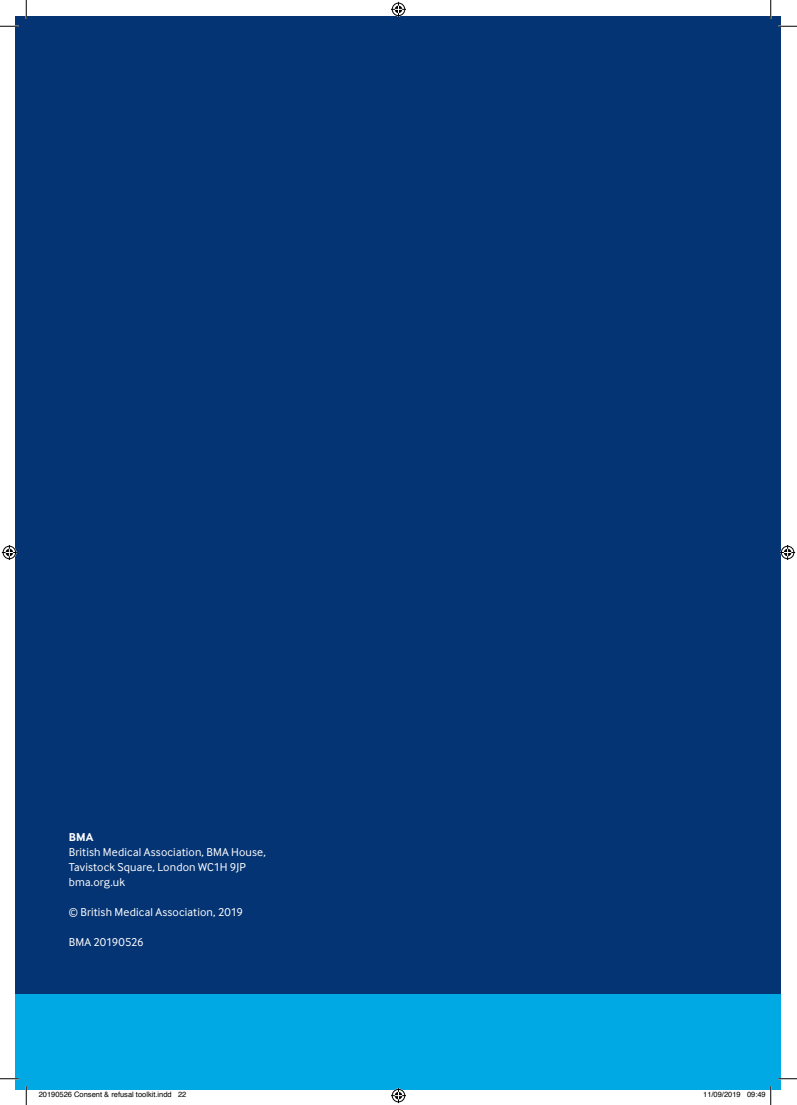
<style>
.page{position:relative;width:797px;height:1105px;background:#fff}
.page>*{position:absolute;margin:0;border:0;box-sizing:border-box;transform-origin:0 0}
.t1{font:11.88px/15px "Inter Face";letter-spacing:.01em;color:#fff}
.t2{font:700 11.88px "Inter Face";color:#fff}
.t3{font:7.5px "Helvetica";color:#000}
</style>
<div class="page">
<div style="left:16px;top:16px;width:765px;height:1073px;background:#053474"></div>
<div style="left:16px;top:994px;width:765px;height:95px;background:#00a8e4"></div>
<svg style="left:0;top:25px;width:19px;height:2px"></svg>
<svg style="left:778px;top:25px;width:19px;height:2px"></svg>
<svg style="left:0;top:1078px;width:19px;height:1px"></svg>
<svg style="left:778px;top:1078px;width:19px;height:1px"></svg>
<svg style="left:25px;top:0;width:2px;height:19px"></svg>
<svg style="left:25px;top:1086px;width:2px;height:19px"></svg>
<svg style="left:770px;top:0;width:1px;height:19px"></svg>
<svg style="left:391px;top:2px;width:15px;height:15px"></svg>
<svg style="left:391px;top:1088px;width:15px;height:15px"></svg>
<svg style="left:2px;top:545px;width:15px;height:15px"></svg>
<svg style="left:780px;top:545px;width:15px;height:15px"></svg>
<svg style="left:703px;top:1086px;width:68px;height:19px"></svg>
<p class="t2" style="left:69px;top:830px;width:26px">BMA</p>
<p class="t1" style="left:69px;top:845px;width:198px">British Medical Association, BMA House,<br>Tavistock Square, London WC1H 9JP bma.org.uk</p>
<p class="t1" style="left:69px;top:905px;width:176px">© British Medical Association, 2019</p>
<p class="t1" style="left:69px;top:935px;width:76px">BMA 20190526</p>
<p class="t3" style="left:39px;top:1089px;width:149px">20190526 Consent &amp; refusal toolkit.indd 22</p>
<p class="t3" style="left:703px;top:1089px;width:64px">11/09/2019 09:49</p>
</div>
